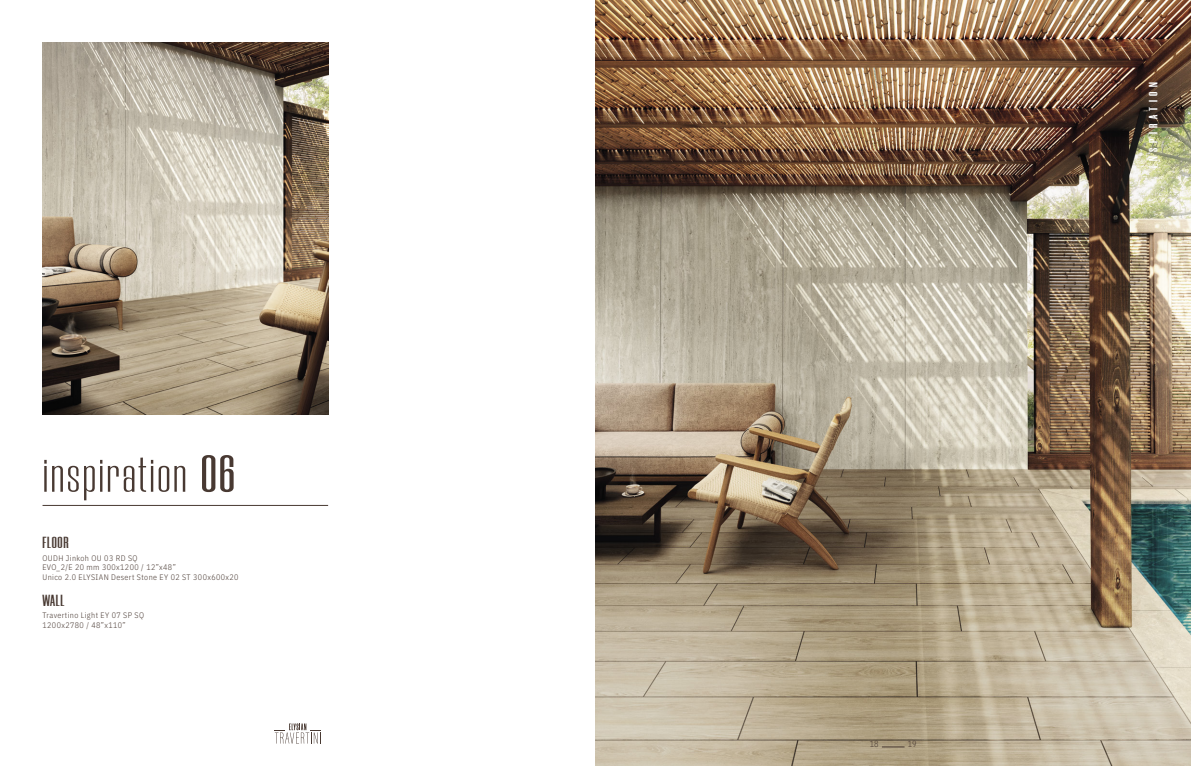
<style>
.page{position:relative;width:1191px;height:766px;background:#fff}
.page>*{position:absolute;margin:0;border:0;box-sizing:border-box;transform-origin:0 0}
.t1{font:300 52px "Morganite";letter-spacing:.03em;color:#483932;scale:1.4 1}
.t2{font:600 16px "Morganite";letter-spacing:.03em;color:#483932;scale:1.4 1}
.t3{font:700 12px "Morganite";letter-spacing:.25em;color:#fff;scale:1.5 1}
.t4{font:300 9px "IBM Plex Sans Cond";color:#483932;scale:.9 1}
.t5{font:300 8px/9.6px "IBM Plex Sans Cond";letter-spacing:.05em;color:#483932}
.s1{font-weight:500}
</style>
<div class="page">
<img style="left:43px;top:43px;width:285px;height:371px">
<hr style="left:43px;top:505px;width:285px;height:1px;background:#483932">
<img style="left:595px;top:0;width:596px;height:765px">
<svg style="left:275px;top:723px;width:46px;height:20px"></svg>
<svg style="left:882px;top:746px;width:22px;height:1px"></svg>
<h1 class="t1" style="left:43px;top:453px;width:139px">inspiration <span class="s1">06</span></h1>
<h2 class="t2" style="left:43px;top:533px;width:20px">FLOOR</h2>
<p class="t5" style="left:43px;top:553px;width:197px">OUDH Jinkoh OU 03 RD SQ<br>EVO_2/E 20 mm 300x1200 / 12”x48”<br>Unico 2.0 ELYSIAN Desert Stone EY 02 ST 300x600x20</p>
<h2 class="t2" style="left:43px;top:591px;width:17px">WALL</h2>
<p class="t5" style="left:43px;top:610px;width:103px">Travertino Light EY 07 SP SQ<br>1200x2780 / 48”x110”</p>
<p class="t4" style="left:870px;top:739px;width:11px">18</p>
<p class="t4" style="left:908px;top:739px;width:11px">19</p>
<h3 class="t3" style="left:1146px;top:167px;width:58px;rotate:-90deg">INSPIRATION</h3>
</div>
